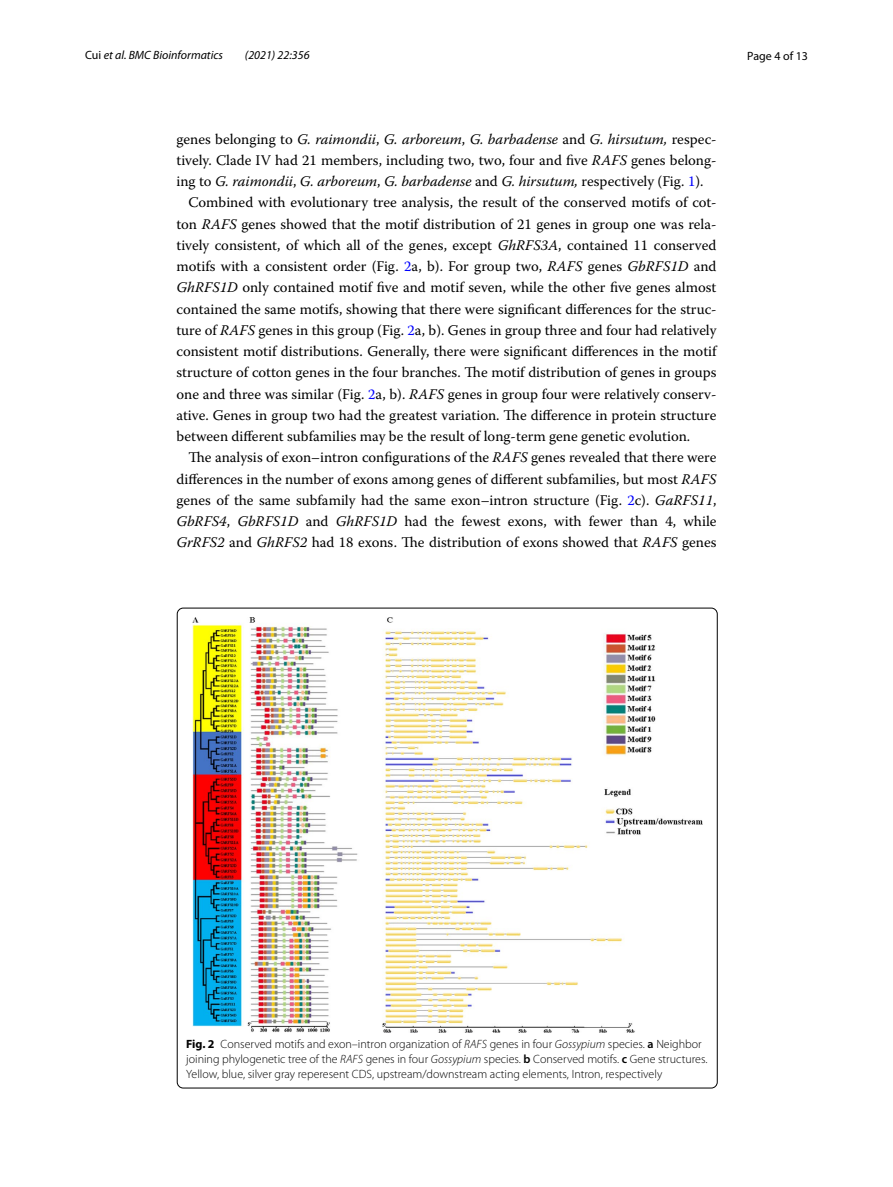
<style>
.page{position:relative;width:893px;height:1187px;background:#fff}
.page>*{position:absolute;margin:0;border:0;box-sizing:border-box;transform-origin:0 0}
.t1{font:14.7px "Warnock Pro";color:#000}
.t2{font:italic 14.7px "Warnock Pro";color:#000}
.t3{font:300 12px/15px "Myriad Pro";color:#000}
.t4{font:italic 12px "Myriad Pro";color:#000}
.t5{font:12px "Myriad Pro";color:#000}
.s1{font-style:normal}
.s2{font-style:italic}
.s3{font-style:normal;color:#00f}
.s4{color:#00f}
.s5{font-weight:700}
.s6{font-weight:600}
</style>
<div class="page">
<img style="left:192px;top:617px;width:510px;height:415px">
<p class="t4" style="left:85px;top:48px;width:140px"><span class="s1">Cui</span> et al. BMC Bioinformatics</p>
<p class="t4" style="left:245px;top:48px;width:66px">(2021) 22:356</p>
<p class="t5" style="left:747px;top:48px;width:62px">Page 4 of 13</p>
<p class="t2" style="left:176px;top:130px;width:542px"><span class="s1">genes belonging to</span> G. raimondii<span class="s1">,</span> G. arboreum<span class="s1">,</span> G. barbadense <span class="s1">and</span> G. hirsutum, <span class="s1">respec-</span></p>
<p class="t1" style="left:176px;top:151px;width:542px">tively. Clade IV had 21 members, including two, two, four and five <span class="s2">RAFS</span> genes belong-</p>
<p class="t2" style="left:176px;top:172px;width:529px"><span class="s1">ing to</span> G. raimondii<span class="s1">,</span> G. arboreum<span class="s1">,</span> G. barbadense <span class="s1">and</span> G. hirsutum, <span class="s1">respectively (Fig.</span> <span class="s3">1</span><span class="s1">).</span></p>
<p class="t1" style="left:188px;top:194px;width:530px">Combined with evolutionary tree analysis, the result of the conserved motifs of cot-</p>
<p class="t1" style="left:176px;top:215px;width:542px">ton <span class="s2">RAFS</span> genes showed that the motif distribution of 21 genes in group one was rela-</p>
<p class="t1" style="left:176px;top:236px;width:541px">tively consistent, of which all of the genes, except <span class="s2">GhRFS3A</span>, contained 11 conserved</p>
<p class="t1" style="left:176px;top:257px;width:541px">motifs with a consistent order (Fig. <span class="s4">2</span>a, b). For group two, <span class="s2">RAFS</span> genes <span class="s2">GbRFS1D</span> and</p>
<p class="t1" style="left:176px;top:279px;width:541px"><span class="s2">GhRFS1D</span> only contained motif five and motif seven, while the other five genes almost</p>
<p class="t1" style="left:176px;top:300px;width:542px">contained the same motifs, showing that there were significant differences for the struc-</p>
<p class="t1" style="left:176px;top:321px;width:542px">ture of <span class="s2">RAFS</span> genes in this group (Fig. <span class="s4">2</span>a, b). Genes in group three and four had relatively</p>
<p class="t1" style="left:176px;top:342px;width:542px">consistent motif distributions. Generally, there were significant differences in the motif</p>
<p class="t1" style="left:176px;top:363px;width:542px">structure of cotton genes in the four branches. The motif distribution of genes in groups</p>
<p class="t1" style="left:176px;top:385px;width:542px">one and three was similar (Fig. <span class="s4">2</span>a, b). <span class="s2">RAFS</span> genes in group four were relatively conserv-</p>
<p class="t1" style="left:176px;top:406px;width:541px">ative. Genes in group two had the greatest variation. The difference in protein structure</p>
<p class="t1" style="left:176px;top:427px;width:515px">between different subfamilies may be the result of long-term gene genetic evolution.</p>
<p class="t1" style="left:188px;top:448px;width:530px">The analysis of exon–intron configurations of the <span class="s2">RAFS</span> genes revealed that there were</p>
<p class="t1" style="left:176px;top:470px;width:542px">differences in the number of exons among genes of different subfamilies, but most <span class="s2">RAFS</span></p>
<p class="t1" style="left:176px;top:491px;width:542px">genes of the same subfamily had the same exon–intron structure (Fig. <span class="s4">2</span>c). <span class="s2">GaRFS11</span>,</p>
<p class="t1" style="left:176px;top:512px;width:541px"><span class="s2">GbRFS4</span>, <span class="s2">GbRFS1D</span> and <span class="s2">GhRFS1D</span> had the fewest exons, with fewer than 4, while</p>
<p class="t1" style="left:176px;top:533px;width:541px"><span class="s2">GrRFS2</span> and <span class="s2">GhRFS2</span> had 18 exons. The distribution of exons showed that <span class="s2">RAFS</span> genes</p>
<p class="t3" style="left:186px;top:1036px;width:523px"><span class="s5">Fig. 2</span> Conserved motifs and exon–intron organization of <span class="s2">RAFS</span> genes in four <span class="s2">Gossypium</span> species. <span class="s6">a</span> Neighbor joining phylogenetic tree of the <span class="s2">RAFS</span> genes in four <span class="s2">Gossypium</span> species. <span class="s6">b</span> Conserved motifs. <span class="s6">c</span> Gene structures.<br>Yellow, blue, silver gray reperesent CDS, upstream/downstream acting elements, Intron, respectively</p>
</div>
